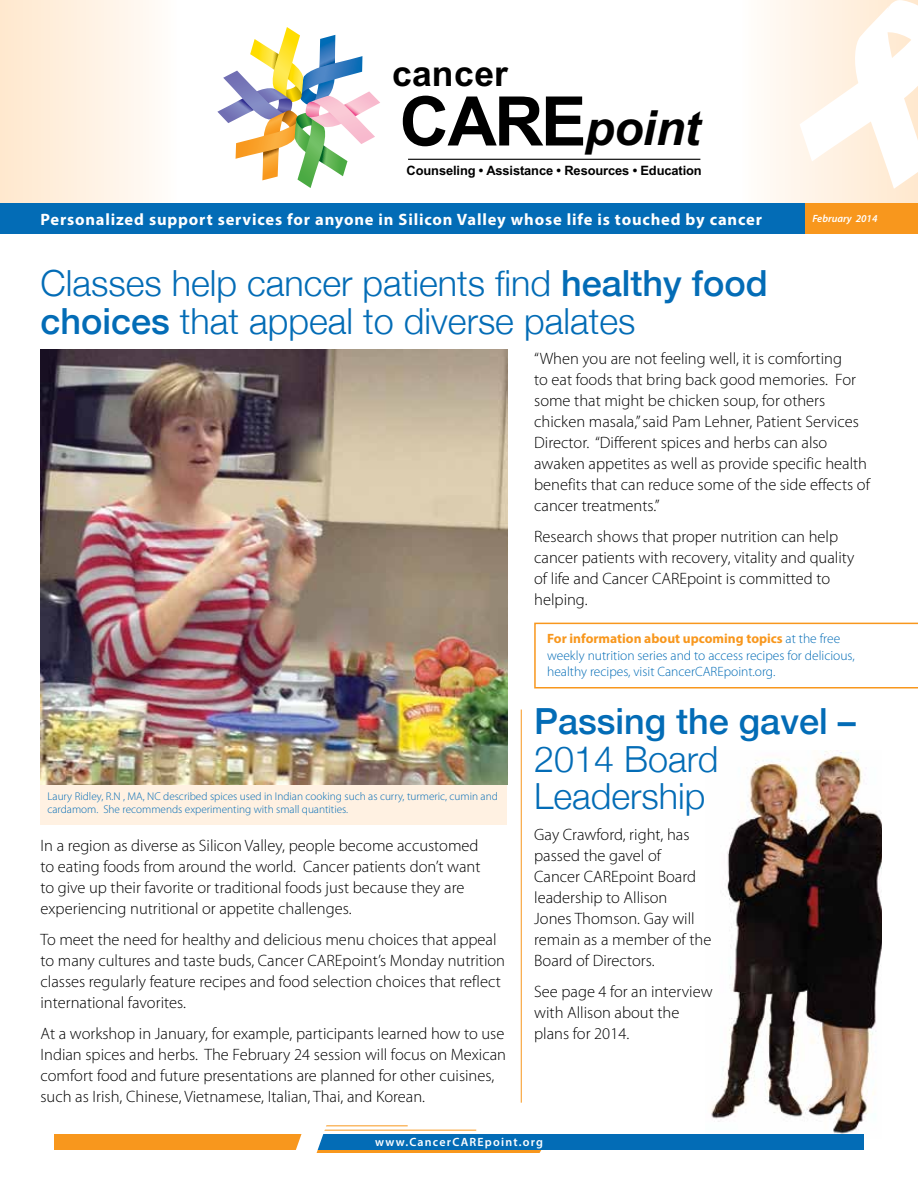
<style>
.page{position:relative;width:918px;height:1188px;background:#fff}
.page>*{position:absolute;margin:0;border:0;box-sizing:border-box;transform-origin:0 0}
.t1{font:italic 700 48.45px "Arial";letter-spacing:-.01em;color:#000}
.t2{font:300 36px/37.5px "Helvetica Neue";color:#036cb6}
.t3{font:500 36px "Helvetica Neue";color:#036cb6}
.t4{font:700 35.55px "Arial";color:#000}
.t5{font:300 16.5px/21px "Myriad Pro";color:#000}
.t6{font:700 16.5px "Myriad Pro";letter-spacing:.05em;color:#fff}
.t7{font:300 13.5px/16.2px "Myriad Pro";color:#036cb6}
.t8{font:700 12.9px "Arial";letter-spacing:-.01em;color:#000}
.t9{font:600 12px "Myriad Pro";letter-spacing:.1em;color:#fff}
.t10{font:300 11.25px/13.5px "Myriad Pro";color:#036cb6}
.t11{font:italic 600 10.5px "Myriad Pro";color:#fff}
.s1{font-style:normal;font-size:68.4px}
.s2{font-weight:500}
.s3{font-weight:700;color:#f8971d}
</style>
<div class="page">
<div style="left:0;top:0;width:178px;height:204px;background:linear-gradient(to right,#ffe7cd,#fffdfb)"></div>
<div style="left:740px;top:0;width:178px;height:206px;background:linear-gradient(to right,#fffdfb,#ffe8cd)"></div>
<img style="left:711px;top:751px;width:171px;height:383px">
<div style="left:40px;top:780px;width:467px;height:45px;background:#fff1e2"></div>
<div style="left:0;top:203px;width:808px;height:31px;background:#036cb6"></div>
<div style="left:805px;top:203px;width:113px;height:31px;background:#f8971d"></div>
<svg style="left:217px;top:27px;width:163px;height:161px"></svg>
<hr style="left:408px;top:159px;width:292px;height:1px;background:#000">
<hr style="left:308px;top:1149px;width:245px;height:3px;background:#f8971d">
<svg style="left:537px;top:1149px;width:46px;height:4px"></svg>
<div style="left:292px;top:1134px;width:572px;height:15px;background:#036cb6"></div>
<div style="left:54px;top:1134px;width:248px;height:15px;background:#f8971d"></div>
<hr style="left:326px;top:1125px;width:82px;height:1px;background:#f8971d">
<hr style="left:322px;top:1130px;width:154px;height:1px;background:#f8971d">
<svg style="left:293px;top:1125px;width:35px;height:28px"></svg>
<img style="left:40px;top:350px;width:467px;height:434px">
<svg style="left:534px;top:623px;width:384px;height:65px"></svg>
<hr style="left:521px;top:710px;width:1px;height:393px;background:#f8971d">
<svg style="left:800px;top:0;width:118px;height:189px"></svg>
<h3 class="t4" style="left:392px;top:50px;width:117px">cancer</h3>
<h1 class="t1" style="left:400px;top:97px;width:302px"><span class="s1">CARE</span>point</h1>
<p class="t8" style="left:407px;top:162px;width:297px">Counseling • Assistance • Resources • Education</p>
<p class="t6" style="left:40px;top:208px;width:723px">Personalized support services for anyone in Silicon Valley whose life is touched by cancer</p>
<p class="t11" style="left:812px;top:212px;width:67px">February 2014</p>
<h2 class="t2" style="left:40px;top:263px;width:729px">Classes help cancer patients find <span class="s2">healthy food choices</span> that appeal to diverse palates</h2>
<p class="t5" style="left:534px;top:348px;width:337px">“When you are not feeling well, it is comforting<br>to eat foods that bring back good memories. For some that might be chicken soup, for others chicken masala,” said Pam Lehner, Patient Services Director. “Different spices and herbs can also awaken appetites as well as provide specific health benefits that can reduce some of the side effects of cancer treatments.”</p>
<p class="t5" style="left:534px;top:526px;width:322px">Research shows that proper nutrition can help cancer patients with recovery, vitality and quality of life and Cancer CAREpoint is committed to helping.</p>
<p class="t7" style="left:547px;top:631px;width:309px"><span class="s3">For information about upcoming topics</span> at the free weekly nutrition series and to access recipes for delicious, healthy recipes, visit CancerCAREpoint.org.</p>
<h2 class="t3" style="left:534px;top:692px;width:323px">Passing the gavel –</h2>
<h2 class="t2" style="left:534px;top:738px;width:186px">2014 Board<br>Leadership</h2>
<p class="t5" style="left:534px;top:824px;width:179px">Gay Crawford, right, has passed the gavel of<br>Cancer CAREpoint Board leadership to Allison<br>Jones Thomson. Gay will remain as a member of the<br>Board of Directors.</p>
<p class="t5" style="left:534px;top:980px;width:180px">See page 4 for an interview with Allison about the plans for 2014.</p>
<p class="t10" style="left:48px;top:789px;width:452px">Laury Ridley, R.N , MA, NC described spices used in Indian cooking such as curry, turmeric, cumin and cardamom. She recommends experimenting with small quantities.</p>
<p class="t5" style="left:40px;top:835px;width:442px">In a region as diverse as Silicon Valley, people become accustomed to eating foods from around the world. Cancer patients don’t want to give up their favorite or traditional foods just because they are experiencing nutritional or appetite challenges.</p>
<p class="t5" style="left:40px;top:929px;width:466px">To meet the need for healthy and delicious menu choices that appeal to many cultures and taste buds, Cancer CAREpoint’s Monday nutrition classes regularly feature recipes and food selection choices that reflect international favorites.</p>
<p class="t5" style="left:40px;top:1023px;width:467px">At a workshop in January, for example, participants learned how to use Indian spices and herbs. The February 24 session will focus on Mexican comfort food and future presentations are planned for other cuisines, such as Irish, Chinese, Vietnamese, Italian, Thai, and Korean.</p>
<p class="t9" style="left:375px;top:1134px;width:169px">www.CancerCAREpoint.org</p>
</div>
